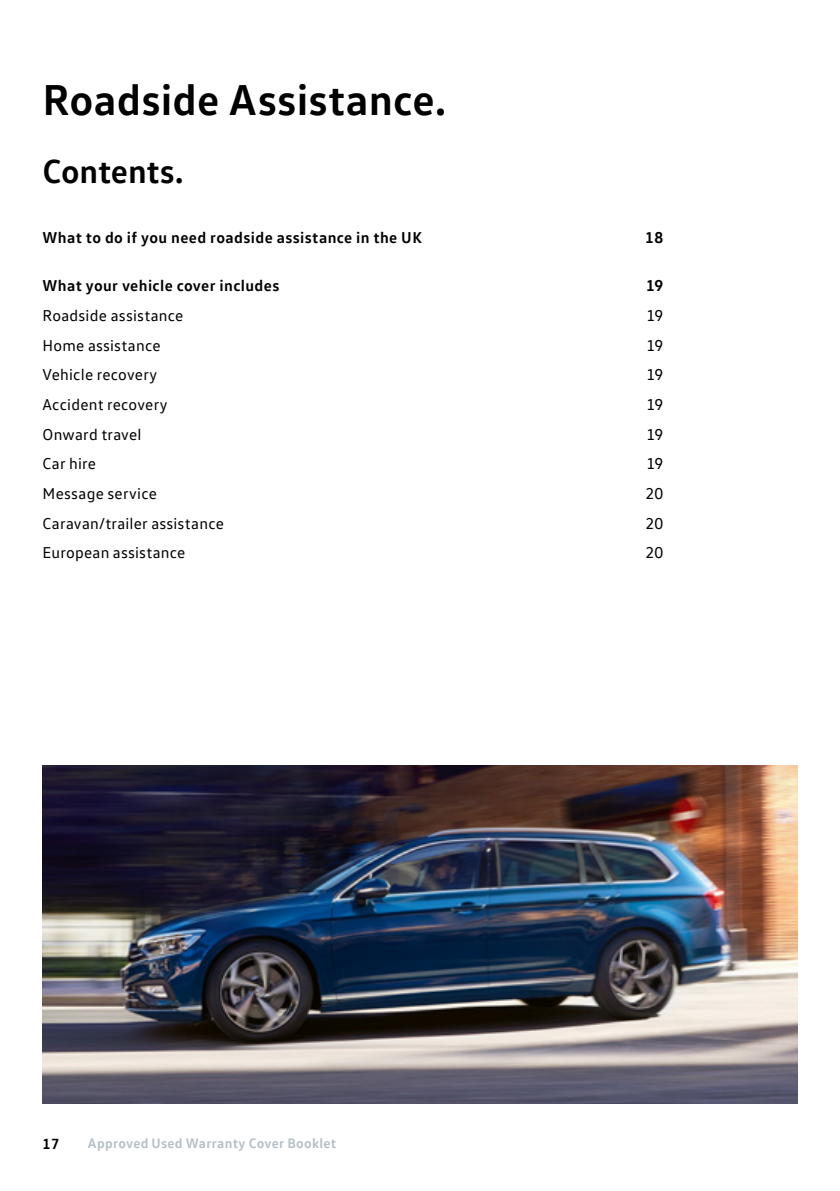
<style>
.page{position:relative;width:840px;height:1191px;background:#fff}
.page>*{position:absolute;margin:0;border:0;box-sizing:border-box;transform-origin:0 0}
.t1{font:700 44px "VW Text";letter-spacing:.005em;color:#000}
.t2{font:700 34px "VW Text";letter-spacing:-.01em;color:#000}
.t3{font:16px "VW Text";letter-spacing:.015em;color:#000}
.t4{font:700 16px "VW Text";letter-spacing:.025em;color:#000}
.t5{font:700 15px "VW Text";color:#000}
.t6{font:700 14px "VW Text";letter-spacing:.02em;color:#b6bfc5}
</style>
<div class="page">
<img style="left:43px;top:765px;width:754px;height:338px">
<h1 class="t1" style="left:43px;top:71px;width:405px">Roadside Assistance.</h1>
<h2 class="t2" style="left:43px;top:149px;width:143px">Contents.</h2>
<p class="t4" style="left:43px;top:227px;width:380px">What to do if you need roadside assistance in the UK</p>
<p class="t4" style="left:645px;top:227px;width:19px">18</p>
<p class="t4" style="left:43px;top:275px;width:238px">What your vehicle cover includes</p>
<p class="t4" style="left:645px;top:275px;width:19px">19</p>
<p class="t3" style="left:43px;top:306px;width:142px">Roadside assistance</p>
<p class="t3" style="left:646px;top:306px;width:18px">19</p>
<p class="t3" style="left:43px;top:335px;width:119px">Home assistance</p>
<p class="t3" style="left:646px;top:335px;width:18px">19</p>
<p class="t3" style="left:43px;top:365px;width:116px">Vehicle recovery</p>
<p class="t3" style="left:646px;top:365px;width:18px">19</p>
<p class="t3" style="left:43px;top:395px;width:126px">Accident recovery</p>
<p class="t3" style="left:646px;top:395px;width:18px">19</p>
<p class="t3" style="left:43px;top:424px;width:100px">Onward travel</p>
<p class="t3" style="left:646px;top:424px;width:18px">19</p>
<p class="t3" style="left:43px;top:454px;width:55px">Car hire</p>
<p class="t3" style="left:646px;top:454px;width:18px">19</p>
<p class="t3" style="left:43px;top:484px;width:116px">Message service</p>
<p class="t3" style="left:645px;top:484px;width:19px">20</p>
<p class="t3" style="left:43px;top:513px;width:183px">Caravan/trailer assistance</p>
<p class="t3" style="left:645px;top:513px;width:19px">20</p>
<p class="t3" style="left:43px;top:543px;width:144px">European assistance</p>
<p class="t3" style="left:645px;top:543px;width:19px">20</p>
<p class="t5" style="left:43px;top:1133px;width:18px">17</p>
<p class="t6" style="left:88px;top:1134px;width:249px">Approved Used Warranty Cover Booklet</p>
</div>
